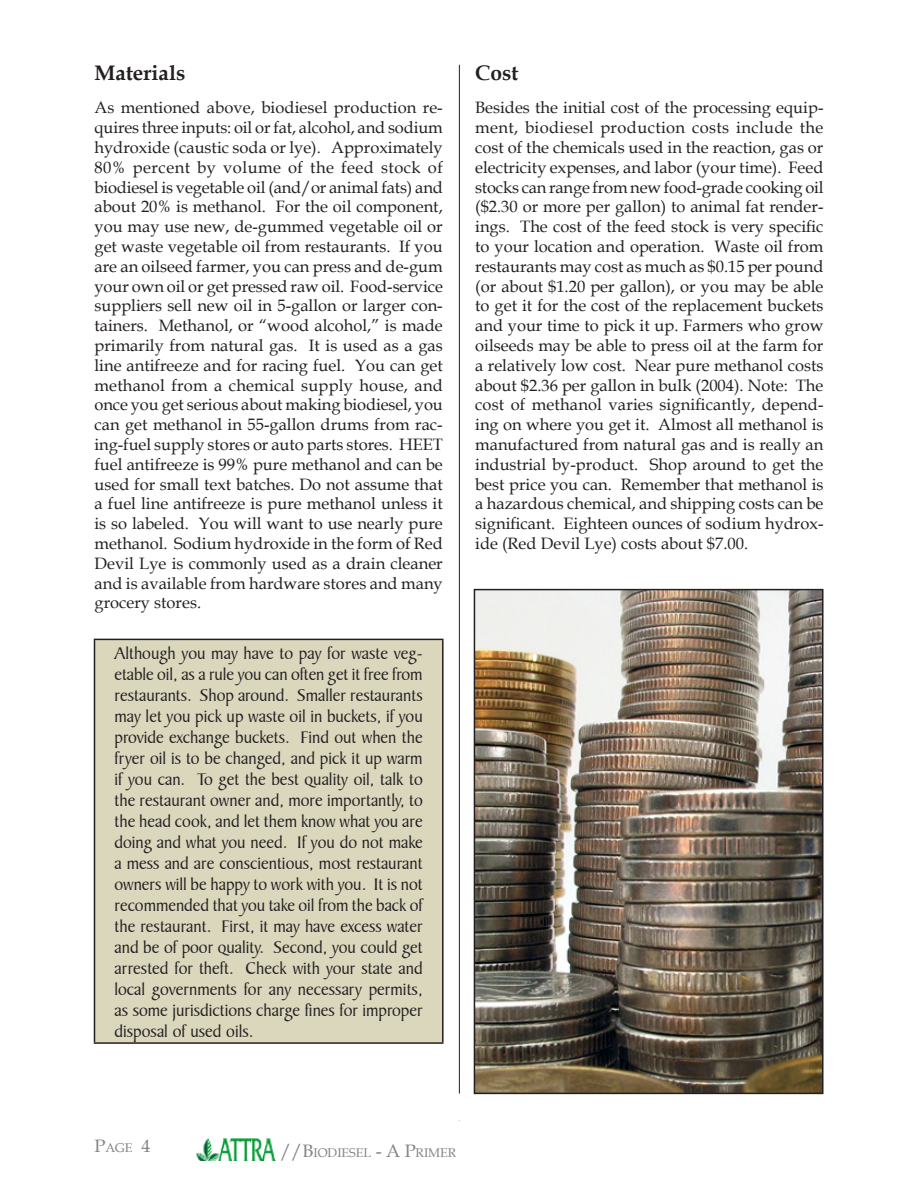
<style>
.page{position:relative;width:918px;height:1188px;background:#fff}
.page>*{position:absolute;margin:0;border:0;box-sizing:border-box;transform-origin:0 0}
.t1{font:700 21px "Book Antiqua";color:#231f20}
.t2{font:18px/21px "Baker Signet BT";color:#231f20;text-align:justify}
.t3{font:16.5px/19.8px "Book Antiqua";color:#231f20;text-align:justify}
.t4{font:12.6px "Book Antiqua";color:#808285}
.s1{font-size:18px}
</style>
<div class="page">
<hr style="left:459px;top:65px;width:1px;height:1055px;background:#231f20">
<img style="left:196px;top:1138px;width:80px;height:23px">
<div style="left:426px;top:1094px;width:69px;height:26px;background:#fff"></div>
<div style="left:94px;top:639px;width:349px;height:404px;background:#dad7bd"></div>
<hr style="left:94px;top:639px;width:350px;height:1px;background:#231f20">
<hr style="left:94px;top:640px;width:1px;height:402px;background:#231f20">
<hr style="left:442px;top:640px;width:2px;height:402px;background:#231f20">
<hr style="left:94px;top:1042px;width:350px;height:2px;background:#231f20">
<img style="left:477px;top:592px;width:344px;height:499px">
<div style="left:474px;top:589px;width:350px;height:505px;border:2px solid #231f20"></div>
<p class="t1" style="left:94px;top:59px;width:92px">Materials</p>
<p class="t3" style="left:94px;top:97px;width:350px">As mentioned above, biodiesel production re&shy;quires three inputs: oil or fat, alcohol, and sodium hydroxide (caustic soda or lye). Approximately 80% percent by volume of the feed stock of biodiesel is vegetable oil (and/or animal fats) and about 20% is methanol. For the oil component, you may use new, de-gummed vegetable oil or get waste vegetable oil from restaurants. If you are an oilseed farmer, you can press and de-gum your own oil or get pressed raw oil. Food-service suppliers sell new oil in 5-gallon or larger con&shy;tainers. Methanol, or “wood alcohol,” is made primarily from natural gas. It is used as a gas line antifreeze and for racing fuel. You can get methanol from a chemical supply house, and once you get serious about making biodiesel, you can get methanol in 55-gallon drums from rac&shy;ing-fuel supply stores or auto parts stores. HEET fuel antifreeze is 99% pure methanol and can be used for small text batches. Do not assume that a fuel line antifreeze is pure methanol unless it is so labeled. You will want to use nearly pure methanol. Sodium hydroxide in the form of Red Devil Lye is commonly used as a drain cleaner and is available from hardware stores and many grocery stores.</p>
<p class="t2" style="left:115px;top:643px;width:310px">Although you may have to pay for waste veg&shy;etable oil, as a rule you can often get it free from restaurants. Shop around. Smaller restaurants may let you pick up waste oil in buckets, if you provide exchange buckets. Find out when the fryer oil is to be changed, and pick it up warm if you can. To get the best quality oil, talk to the restaurant owner and, more importantly, to the head cook, and let them know what you are doing and what you need. If you do not make a mess and are conscientious, most restaurant owners will be happy to work with you. It is not recommended that you take oil from the back of the restaurant. First, it may have excess water and be of poor quality. Second, you could get arrested for theft. Check with your state and local governments for any necessary permits, as some jurisdictions charge fines for improper disposal of used oils.</p>
<p class="t1" style="left:475px;top:59px;width:45px">Cost</p>
<p class="t3" style="left:475px;top:97px;width:350px">Besides the initial cost of the processing equip&shy;ment, biodiesel production costs include the cost of the chemicals used in the reaction, gas or electricity expenses, and labor (your time). Feed stocks can range from new food-grade cooking oil ($2.30 or more per gallon) to animal fat render&shy;ings. The cost of the feed stock is very specific to your location and operation. Waste oil from restaurants may cost as much as $0.15 per pound (or about $1.20 per gallon), or you may be able to get it for the cost of the replacement buckets and your time to pick it up. Farmers who grow oilseeds may be able to press oil at the farm for a relatively low cost. Near pure methanol costs about $2.36 per gallon in bulk (2004). Note: The cost of methanol varies significantly, depend&shy;ing on where you get it. Almost all methanol is manufactured from natural gas and is really an industrial by-product. Shop around to get the best price you can. Remember that methanol is a hazardous chemical, and shipping costs can be significant. Eighteen ounces of sodium hydrox&shy;ide (Red Devil Lye) costs about $7.00.</p>
<p class="t4" style="left:94px;top:1139px;width:57px"><span class="s1">P</span>AGE <span class="s1">4</span></p>
<p class="t4" style="left:281px;top:1144px;width:177px"><span class="s1">//B</span>IODIESEL <span class="s1">- A P</span>RIMER</p>
</div>
